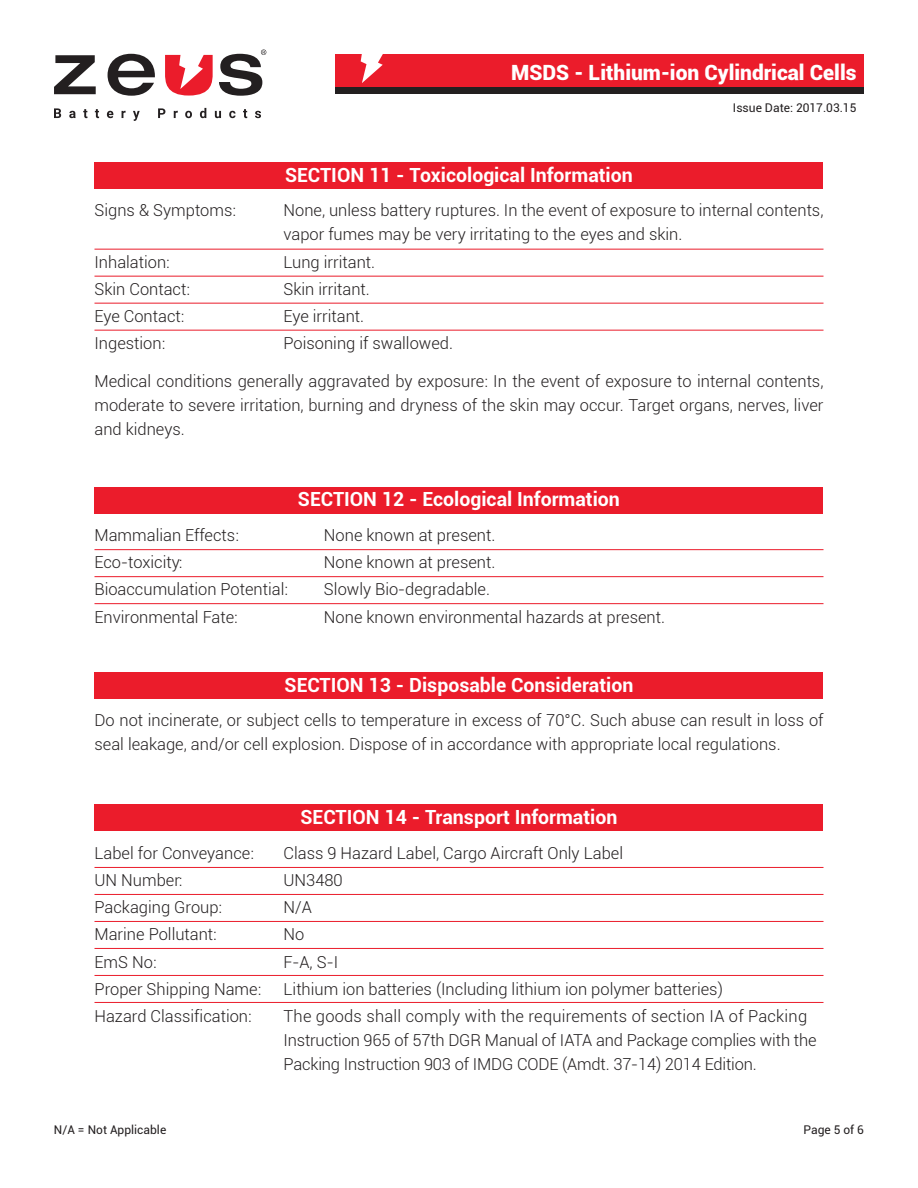
<style>
.page{position:relative;width:918px;height:1188px;background:#fff}
.page>*{position:absolute;margin:0;border:0;box-sizing:border-box;transform-origin:0 0}
.t1{font:900 21px "Roboto";color:#fff}
.t2{font:700 19.5px "Roboto";color:#fff}
.t3{font:300 16.5px/24px "Roboto";color:#231f20}
.t4{font:12px "Roboto";color:#231f20}
</style>
<div class="page">
<svg style="left:54px;top:55px;width:42px;height:39px"></svg>
<svg style="left:108px;top:54px;width:47px;height:42px"></svg>
<svg style="left:165px;top:55px;width:48px;height:41px"></svg>
<svg style="left:219px;top:50px;width:47px;height:46px"></svg>
<svg style="left:54px;top:108px;width:7px;height:10px"></svg>
<svg style="left:69px;top:111px;width:7px;height:7px"></svg>
<svg style="left:83px;top:109px;width:4px;height:9px"></svg>
<svg style="left:95px;top:109px;width:4px;height:9px"></svg>
<svg style="left:107px;top:111px;width:6px;height:7px"></svg>
<svg style="left:122px;top:111px;width:4px;height:7px"></svg>
<svg style="left:133px;top:111px;width:7px;height:10px"></svg>
<svg style="left:158px;top:108px;width:7px;height:10px"></svg>
<svg style="left:174px;top:111px;width:4px;height:7px"></svg>
<svg style="left:185px;top:111px;width:7px;height:7px"></svg>
<svg style="left:200px;top:108px;width:6px;height:10px"></svg>
<svg style="left:215px;top:111px;width:6px;height:7px"></svg>
<svg style="left:229px;top:111px;width:7px;height:7px"></svg>
<svg style="left:243px;top:109px;width:4px;height:9px"></svg>
<svg style="left:255px;top:111px;width:6px;height:7px"></svg>
<div style="left:336px;top:55px;width:528px;height:39px;background:#eb1c2b"></div>
<div style="left:336px;top:88px;width:528px;height:6px;background:#231f20"></div>
<svg style="left:361px;top:54px;width:25px;height:29px"></svg>
<div style="left:94px;top:487px;width:730px;height:27px;background:#eb1c2b"></div>
<div style="left:94px;top:672px;width:730px;height:27px;background:#eb1c2b"></div>
<hr style="left:94px;top:549px;width:730px;height:1px;background:#eb1c2b">
<hr style="left:94px;top:576px;width:730px;height:1px;background:#eb1c2b">
<hr style="left:94px;top:603px;width:730px;height:1px;background:#eb1c2b">
<div style="left:94px;top:162px;width:730px;height:27px;background:#eb1c2b"></div>
<hr style="left:94px;top:249px;width:730px;height:1px;background:#eb1c2b">
<hr style="left:94px;top:276px;width:730px;height:1px;background:#eb1c2b">
<hr style="left:94px;top:303px;width:730px;height:1px;background:#eb1c2b">
<hr style="left:94px;top:330px;width:730px;height:1px;background:#eb1c2b">
<div style="left:94px;top:804px;width:730px;height:27px;background:#eb1c2b"></div>
<hr style="left:94px;top:867px;width:730px;height:1px;background:#eb1c2b">
<hr style="left:94px;top:894px;width:730px;height:1px;background:#eb1c2b">
<hr style="left:94px;top:921px;width:730px;height:1px;background:#eb1c2b">
<hr style="left:94px;top:948px;width:730px;height:1px;background:#eb1c2b">
<hr style="left:94px;top:975px;width:730px;height:1px;background:#eb1c2b">
<hr style="left:94px;top:1002px;width:730px;height:1px;background:#eb1c2b">
<p class="t1" style="left:511px;top:57px;width:347px">MSDS - Lithium-ion Cylindrical Cells</p>
<p class="t2" style="left:285px;top:161px;width:349px">SECTION 11 - Toxicological Information</p>
<p class="t4" style="left:733px;top:99px;width:125px">Issue Date: 2017.03.15</p>
<p class="t3" style="left:94px;top:198px;width:143px">Signs &amp; Symptoms:</p>
<p class="t3" style="left:284px;top:198px;width:542px">None, unless battery ruptures. In the event of exposure to internal contents, vapor fumes may be very irritating to the eyes and skin.</p>
<p class="t3" style="left:94px;top:249px;width:77px">Inhalation:</p>
<p class="t3" style="left:284px;top:249px;width:93px">Lung irritant.</p>
<p class="t3" style="left:94px;top:276px;width:97px">Skin Contact:</p>
<p class="t3" style="left:284px;top:276px;width:88px">Skin irritant.</p>
<p class="t3" style="left:94px;top:304px;width:91px">Eye Contact:</p>
<p class="t3" style="left:284px;top:304px;width:82px">Eye irritant.</p>
<p class="t3" style="left:94px;top:331px;width:72px">Ingestion:</p>
<p class="t3" style="left:284px;top:331px;width:171px">Poisoning if swallowed.</p>
<p class="t3" style="left:94px;top:368px;width:731px;text-align:justify">Medical conditions generally aggravated by exposure: In the event of exposure to internal contents, moderate to severe irritation, burning and dryness of the skin may occur. Target organs, nerves, liver and kidneys.</p>
<p class="t2" style="left:298px;top:485px;width:323px">SECTION 12 - Ecological Information</p>
<p class="t3" style="left:94px;top:522px;width:146px">Mammalian Effects:</p>
<p class="t3" style="left:324px;top:522px;width:173px">None known at present.</p>
<p class="t3" style="left:94px;top:550px;width:89px">Eco-toxicity:</p>
<p class="t3" style="left:324px;top:550px;width:173px">None known at present.</p>
<p class="t3" style="left:94px;top:577px;width:195px">Bioaccumulation Potential:</p>
<p class="t3" style="left:324px;top:577px;width:168px">Slowly Bio-degradable.</p>
<p class="t3" style="left:94px;top:604px;width:145px">Environmental Fate:</p>
<p class="t3" style="left:324px;top:604px;width:343px">None known environmental hazards at present.</p>
<p class="t2" style="left:285px;top:671px;width:350px">SECTION 13 - Disposable Consideration</p>
<p class="t3" style="left:94px;top:708px;width:731px">Do not incinerate, or subject cells to temperature in excess of 70°C. Such abuse can result in loss of seal leakage, and/or cell explosion. Dispose of in accordance with appropriate local regulations.</p>
<p class="t2" style="left:301px;top:803px;width:318px">SECTION 14 - Transport Information</p>
<p class="t3" style="left:94px;top:840px;width:161px">Label for Conveyance:</p>
<p class="t3" style="left:284px;top:840px;width:341px">Class 9 Hazard Label, Cargo Aircraft Only Label</p>
<p class="t3" style="left:94px;top:867px;width:89px">UN Number:</p>
<p class="t3" style="left:284px;top:867px;width:61px">UN3480</p>
<p class="t3" style="left:94px;top:895px;width:129px">Packaging Group:</p>
<p class="t3" style="left:284px;top:895px;width:30px">N/A</p>
<p class="t3" style="left:94px;top:922px;width:124px">Marine Pollutant:</p>
<p class="t3" style="left:284px;top:922px;width:22px">No</p>
<p class="t3" style="left:94px;top:949px;width:64px">EmS No:</p>
<p class="t3" style="left:284px;top:949px;width:56px">F-A, S-I</p>
<p class="t3" style="left:94px;top:976px;width:168px">Proper Shipping Name:</p>
<p class="t3" style="left:284px;top:976px;width:441px">Lithium ion batteries (Including lithium ion polymer batteries)</p>
<p class="t3" style="left:94px;top:1004px;width:159px">Hazard Classification:</p>
<p class="t3" style="left:283px;top:1004px;width:535px">The goods shall comply with the requirements of section IA of Packing<br>Instruction 965 of 57th DGR Manual of IATA and Package complies with the<br>Packing Instruction 903 of IMDG CODE (Amdt. 37-14) 2014 Edition.</p>
<p class="t4" style="left:54px;top:1121px;width:114px">N/A = Not Applicable</p>
<p class="t4" style="left:804px;top:1121px;width:62px">Page 5 of 6</p>
</div>
